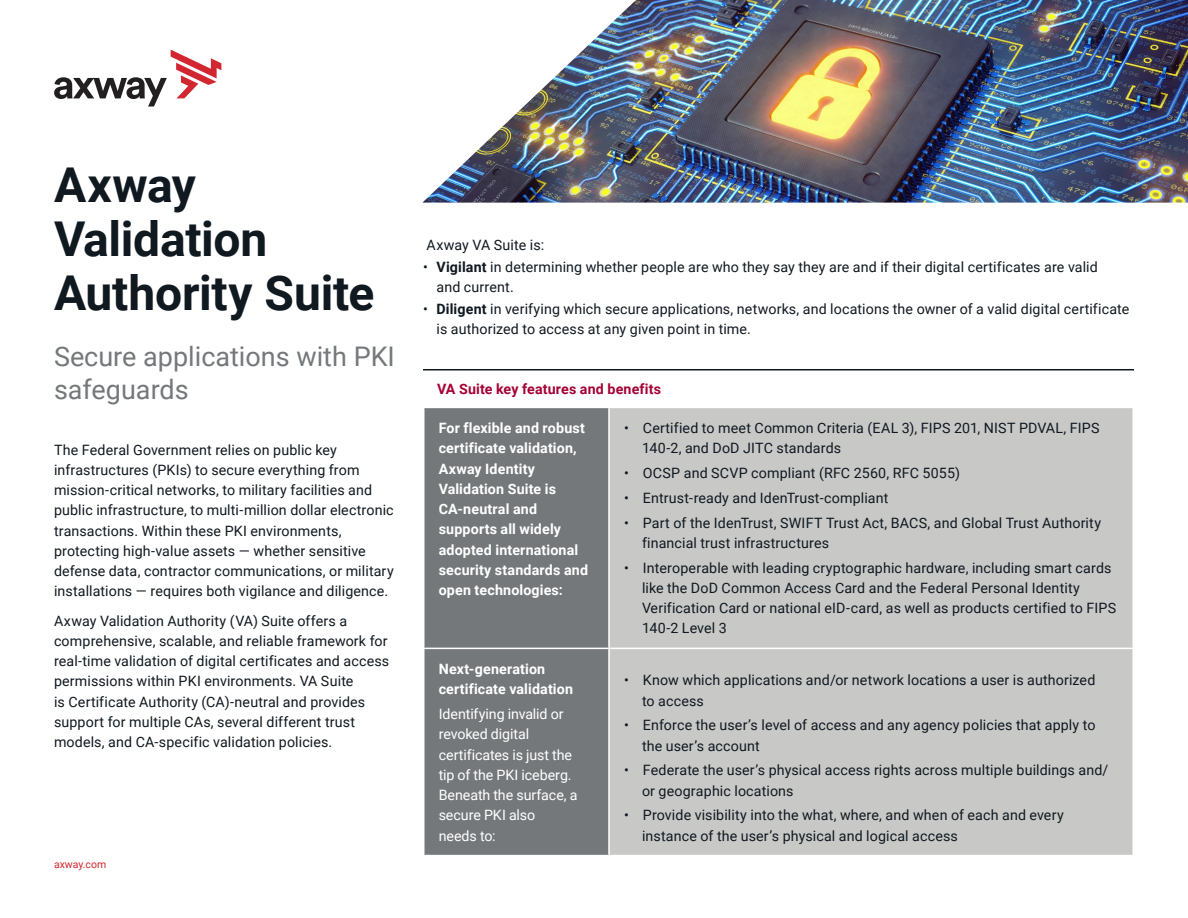
<style>
.page{position:relative;width:1188px;height:918px;background:#fff}
.page>*{position:absolute;margin:0;border:0;box-sizing:border-box;transform-origin:0 0}
.t1{font:700 48px/54px "Roboto";letter-spacing:-.005em;color:#101820}
.t2{font:27px/33px "Roboto";color:#75787b}
.Table_Copy_Black_Bul{font:14.25px/20.2px "Roboto";letter-spacing:.01em;color:#101820}
.Body_Copy{font:14.25px/20.2px "Roboto";letter-spacing:.01em;color:#101820}
.Bullets{font:14.25px/20.2px "Roboto";letter-spacing:.01em;color:#101820}
.Table_Subhead_White{font:700 14.25px/20.2px "Roboto";letter-spacing:.01em;color:#fff}
.Table_Subhead_White-2{font:14.25px/20.2px "Roboto";letter-spacing:-.005em;color:#fff}
.Table_Head_Red_Bold{font:700 14.25px "Roboto";letter-spacing:.01em;color:#a50034}
.Footer_URL{font:10.5px "Roboto";color:#d22630}
.s1{font-weight:700}
</style>
<div class="page">
<img style="left:422px;top:0;width:766px;height:203px">
<svg style="left:54px;top:50px;width:167px;height:57px"></svg>
<div style="left:424px;top:408px;width:184px;height:447px;background:#75787b"></div>
<div style="left:610px;top:408px;width:522px;height:447px;background:#c8c9c7"></div>
<hr style="left:609px;top:648px;width:525px;height:1px;background:#fff">
<hr style="left:423px;top:648px;width:186px;height:1px;background:#fff">
<hr style="left:423px;top:369px;width:186px;height:1px;background:#101820">
<hr style="left:609px;top:369px;width:525px;height:1px;background:#101820">
<h1 class="t1" style="left:54px;top:156px;width:322px">Axway<br>Validation<br>Authority Suite</h1>
<h2 class="t2" style="left:54px;top:339px;width:343px">Secure applications with PKI safeguards</h2>
<p class="Body_Copy" style="left:54px;top:439px;width:341px">The Federal Government relies on public key infrastructures (PKIs) to secure everything from mission-critical networks, to military facilities and public infrastructure, to multi-million dollar electronic transactions. Within these PKI environments, protecting high-value assets — whether sensitive defense data, contractor communications, or military installations — requires both vigilance and diligence.</p>
<p class="Body_Copy" style="left:54px;top:610px;width:337px">Axway Validation Authority (VA) Suite offers a comprehensive, scalable, and reliable framework for real-time validation of digital certificates and access permissions within PKI environments. VA Suite<br>is Certificate Authority (CA)-neutral and provides support for multiple CAs, several different trust models, and CA-specific validation policies.</p>
<p class="Footer_URL" style="left:54px;top:857px;width:54px">axway.com</p>
<p class="Body_Copy" style="left:427px;top:235px;width:119px">Axway VA Suite is:</p>
<p class="Bullets" style="left:436px;top:256px;width:663px;text-indent:-14px">• <span class="s1">Vigilant</span> in determining whether people are who they say they are and if their digital certificates are valid and current.</p>
<p class="Bullets" style="left:436px;top:298px;width:694px;text-indent:-14px">• <span class="s1">Diligent</span> in verifying which secure applications, networks, and locations the owner of a valid digital certificate is authorized to access at any given point in time.</p>
<p class="Table_Head_Red_Bold" style="left:437px;top:379px;width:225px">VA Suite key features and benefits</p>
<p class="Table_Subhead_White" style="left:439px;top:417px;width:151px">For flexible and robust certificate validation,<br>Axway Identity<br>Validation Suite is<br>CA-neutral and supports all widely adopted international security standards and open technologies:</p>
<p class="Table_Copy_Black_Bul" style="left:642px;top:417px;width:459px;text-indent:-18px">• Certified to meet Common Criteria (EAL 3), FIPS 201, NIST PDVAL, FIPS<br>140-2, and DoD JITC standards</p>
<p class="Table_Copy_Black_Bul" style="left:624px;top:462px;width:338px">• OCSP and SCVP compliant (RFC 2560, RFC 5055)</p>
<p class="Table_Copy_Black_Bul" style="left:624px;top:487px;width:266px">• Entrust-ready and IdenTrust-compliant</p>
<p class="Table_Copy_Black_Bul" style="left:642px;top:512px;width:461px;text-indent:-18px">• Part of the IdenTrust, SWIFT Trust Act, BACS, and Global Trust Authority financial trust infrastructures</p>
<p class="Table_Copy_Black_Bul" style="left:642px;top:557px;width:476px;text-indent:-18px">• Interoperable with leading cryptographic hardware, including smart cards like the DoD Common Access Card and the Federal Personal Identity Verification Card or national eID-card, as well as products certified to FIPS 140-2 Level 3</p>
<p class="Table_Subhead_White" style="left:439px;top:658px;width:108px">Next-generation</p>
<p class="Table_Subhead_White" style="left:439px;top:679px;width:136px">certificate validation</p>
<p class="Table_Subhead_White-2" style="left:439px;top:703px;width:140px">Identifying invalid or revoked digital certificates is just the tip of the PKI iceberg.<br>Beneath the surface, a secure PKI also<br>needs to:</p>
<p class="Table_Copy_Black_Bul" style="left:642px;top:670px;width:455px;text-indent:-18px">• Know which applications and/or network locations a user is authorized to access</p>
<p class="Table_Copy_Black_Bul" style="left:642px;top:715px;width:455px;text-indent:-18px">• Enforce the user’s level of access and any agency policies that apply to the user’s account</p>
<p class="Table_Copy_Black_Bul" style="left:642px;top:760px;width:468px;text-indent:-18px">• Federate the user’s physical access rights across multiple buildings and/ or geographic locations</p>
<p class="Table_Copy_Black_Bul" style="left:642px;top:805px;width:423px;text-indent:-18px">• Provide visibility into the what, where, and when of each and every instance of the user’s physical and logical access</p>
</div>
